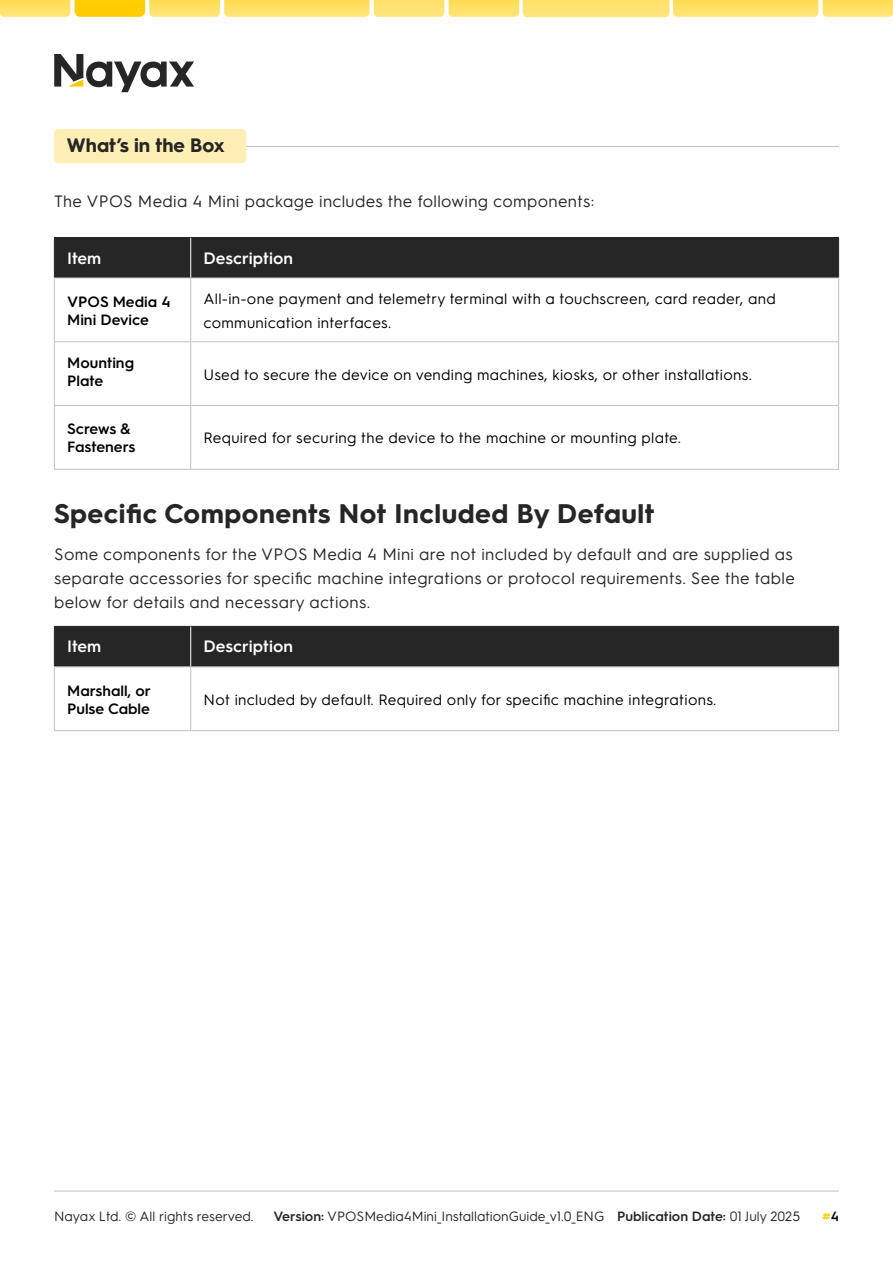
<style>
.page{position:relative;width:893px;height:1263px;background:#fff}
.page>*{position:absolute;margin:0;border:0;box-sizing:border-box;transform-origin:0 0}
.t1{font:700 27px "Hurme Geometric Sans 3";letter-spacing:.02em;color:#262626}
.t2{font:700 19.5px "Hurme Geometric Sans 3";color:#262626}
.t3{font:16.5px/24px "Hurme Geometric Sans 3";letter-spacing:.02em;color:#262626}
.t4{font:600 16.5px "Hurme Geometric Sans 3";color:#fff}
.t5{font:15px/24px "Hurme Geometric Sans 3";letter-spacing:.02em;color:#000}
.t6{font:600 15px/18px "Hurme Geometric Sans 3";color:#000}
.t7{font:13.5px "Hurme Geometric Sans 3";color:#262626}
.t8{font:600 13.5px "Hurme Geometric Sans 3";color:#fdce07}
.s1{font-weight:600}
.s2{color:#000}
</style>
<div class="page">
<svg style="left:54px;top:54px;width:140px;height:38px"></svg>
<img style="left:0;top:0;width:70px;height:17px">
<img style="left:75px;top:0;width:70px;height:17px">
<img style="left:149px;top:0;width:71px;height:17px">
<img style="left:374px;top:0;width:70px;height:17px">
<img style="left:224px;top:0;width:146px;height:17px">
<img style="left:449px;top:0;width:70px;height:17px">
<img style="left:523px;top:0;width:146px;height:17px">
<img style="left:673px;top:0;width:145px;height:17px">
<img style="left:823px;top:0;width:70px;height:17px">
<hr style="left:54px;top:1191px;width:785px;height:1px;background:#c2c2c2">
<div style="left:54px;top:129px;width:192px;height:34px;background:#ffefb5;border-radius:4px"></div>
<hr style="left:246px;top:146px;width:593px;height:1px;background:#c2c2c2">
<div style="left:55px;top:238px;width:783px;height:40px;background:#262626"></div>
<hr style="left:54px;top:237px;width:137px;height:1px;background:#262626">
<hr style="left:54px;top:238px;width:1px;height:40px;background:#262626">
<hr style="left:191px;top:237px;width:648px;height:1px;background:#262626">
<hr style="left:838px;top:238px;width:1px;height:40px;background:#262626">
<hr style="left:190px;top:238px;width:1px;height:40px;background:#fff">
<hr style="left:54px;top:278px;width:137px;height:1px;background:#c2c1c2">
<hr style="left:54px;top:278px;width:1px;height:63px;background:#c2c1c2">
<hr style="left:191px;top:278px;width:648px;height:1px;background:#c2c1c2">
<hr style="left:190px;top:278px;width:1px;height:63px;background:#c2c1c2">
<hr style="left:54px;top:342px;width:1px;height:63px;background:#c2c1c2">
<hr style="left:190px;top:342px;width:1px;height:63px;background:#c2c1c2">
<hr style="left:54px;top:406px;width:1px;height:63px;background:#c2c1c2">
<hr style="left:190px;top:406px;width:1px;height:63px;background:#c2c1c2">
<hr style="left:838px;top:278px;width:1px;height:63px;background:#c2c1c2">
<hr style="left:54px;top:341px;width:137px;height:1px;background:#c2c1c2">
<hr style="left:191px;top:341px;width:648px;height:1px;background:#c2c1c2">
<hr style="left:838px;top:342px;width:1px;height:63px;background:#c2c1c2">
<hr style="left:54px;top:405px;width:137px;height:1px;background:#c2c1c2">
<hr style="left:191px;top:405px;width:648px;height:1px;background:#c2c1c2">
<hr style="left:838px;top:406px;width:1px;height:63px;background:#c2c1c2">
<hr style="left:54px;top:469px;width:137px;height:1px;background:#c2c1c2">
<hr style="left:191px;top:469px;width:648px;height:1px;background:#c2c1c2">
<div style="left:55px;top:627px;width:783px;height:39px;background:#262626"></div>
<hr style="left:54px;top:626px;width:137px;height:1px;background:#262626">
<hr style="left:54px;top:627px;width:1px;height:39px;background:#262626">
<hr style="left:191px;top:626px;width:648px;height:1px;background:#262626">
<hr style="left:838px;top:627px;width:1px;height:39px;background:#262626">
<hr style="left:190px;top:627px;width:1px;height:39px;background:#fff">
<hr style="left:54px;top:666px;width:137px;height:1px;background:#c2c1c2">
<hr style="left:54px;top:667px;width:1px;height:63px;background:#c2c1c2">
<hr style="left:191px;top:666px;width:648px;height:1px;background:#c2c1c2">
<hr style="left:190px;top:667px;width:1px;height:63px;background:#c2c1c2">
<hr style="left:838px;top:667px;width:1px;height:63px;background:#c2c1c2">
<hr style="left:54px;top:730px;width:137px;height:1px;background:#c2c1c2">
<hr style="left:191px;top:730px;width:648px;height:1px;background:#c2c1c2">
<h2 class="t2" style="left:67px;top:132px;width:159px">What’s in the Box</h2>
<p class="t3" style="left:54px;top:188px;width:542px">The VPOS Media 4 Mini package includes the following components:</p>
<p class="t4" style="left:67px;top:246px;width:36px">Item</p>
<p class="t4" style="left:203px;top:246px;width:91px">Description</p>
<p class="t6" style="left:67px;top:292px;width:105px">VPOS Media 4<br>Mini Device</p>
<p class="t5" style="left:203px;top:286px;width:574px">All-in-one payment and telemetry terminal with a touchscreen, card reader, and communication interfaces.</p>
<p class="t6" style="left:67px;top:353px;width:69px">Mounting<br>Plate</p>
<p class="t5" style="left:203px;top:361px;width:550px">Used to secure the device on vending machines, kiosks, or other installations.</p>
<p class="t6" style="left:67px;top:419px;width:70px">Screws &amp;<br>Fasteners</p>
<p class="t5" style="left:203px;top:425px;width:479px">Required for securing the device to the machine or mounting plate.</p>
<h1 class="t1" style="left:54px;top:494px;width:602px">Specific Components Not Included By Default</h1>
<p class="t3" style="left:54px;top:541px;width:742px">Some components for the VPOS Media 4 Mini are not included by default and are supplied as separate accessories for specific machine integrations or protocol requirements. See the table below for details and necessary actions.</p>
<p class="t4" style="left:67px;top:635px;width:36px">Item</p>
<p class="t4" style="left:203px;top:635px;width:91px">Description</p>
<p class="t6" style="left:67px;top:680px;width:85px">Marshall, or<br>Pulse Cable</p>
<p class="t5" style="left:203px;top:686px;width:514px">Not included by default. Required only for specific machine integrations.</p>
<p class="t7" style="left:54px;top:1207px;width:201px">Nayax Ltd. © All rights reserved.</p>
<p class="t7" style="left:274px;top:1207px;width:528px"><span class="s1">Version:</span> VPOSMedia4Mini_InstallationGuide_v1.0_ENG <span class="s1">Publication Date:</span> 01 July 2025</p>
<p class="t8" style="left:822px;top:1207px;width:18px">#<span class="s2">4</span></p>
</div>
